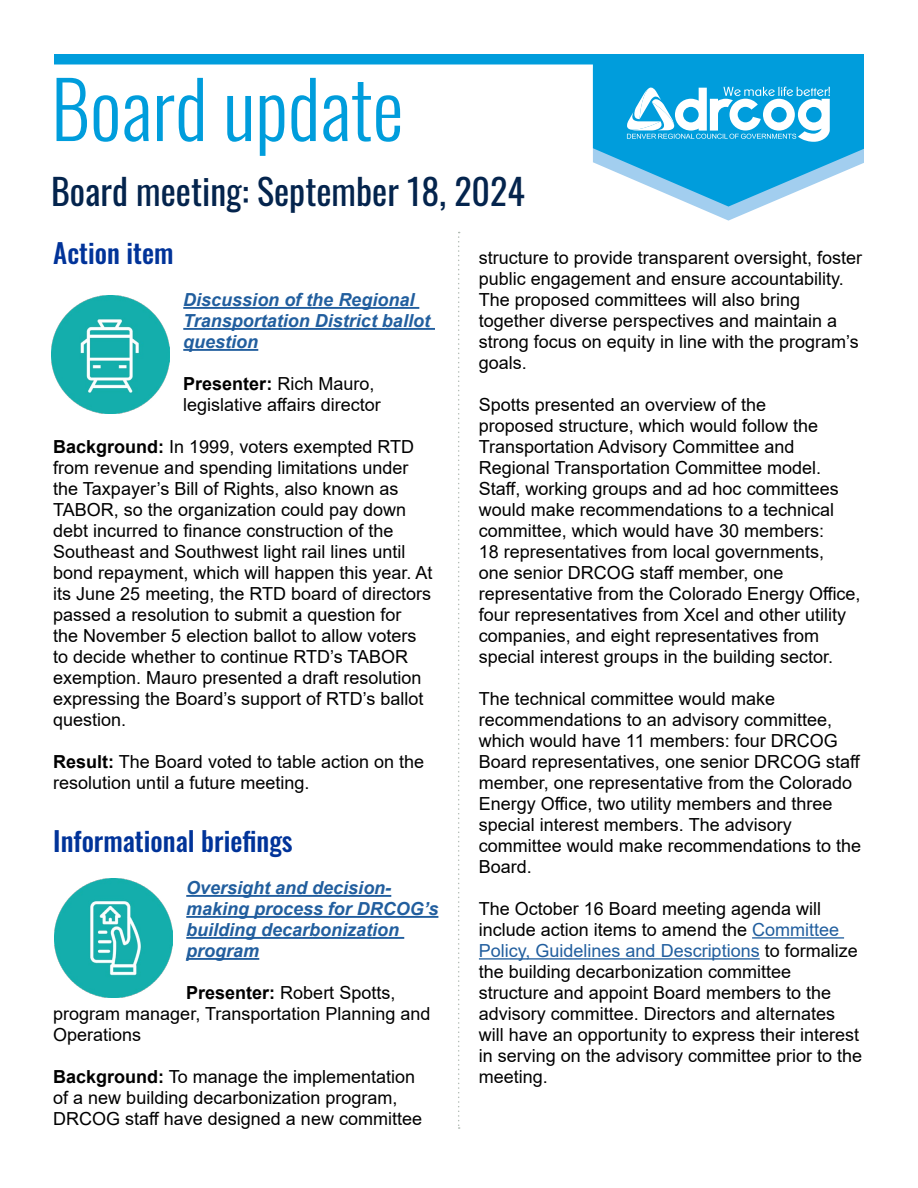
<style>
.page{position:relative;width:918px;height:1188px;background:#fff}
.page>*{position:absolute;margin:0;border:0;box-sizing:border-box;transform-origin:0 0}
.t1{font:300 78px "Oswald";color:#009ddc}
.t2{font:36px "Oswald";color:#04244d}
.t3{font:500 27px "Oswald";color:#039}
.t4{font:18px/21px "Arial";color:#000}
.t5{font:italic 700 18px/21px "Arial";color:#215e9e}
.s1{font-weight:700}
.s2{color:#215e9e}
</style>
<div class="page">
<hr style="left:183px;top:307px;width:236px;height:2px;background:#215e9e">
<hr style="left:183px;top:328px;width:252px;height:2px;background:#215e9e">
<hr style="left:183px;top:349px;width:75px;height:2px;background:#215e9e">
<hr style="left:186px;top:895px;width:205px;height:2px;background:#215e9e">
<hr style="left:186px;top:916px;width:252px;height:2px;background:#215e9e">
<hr style="left:186px;top:937px;width:218px;height:2px;background:#215e9e">
<hr style="left:186px;top:958px;width:73px;height:2px;background:#215e9e">
<hr style="left:752px;top:937px;width:92px;height:2px;background:#215e9e">
<hr style="left:479px;top:958px;width:281px;height:2px;background:#215e9e">
<svg style="left:458px;top:232px;width:2px;height:897px"></svg>
<div style="left:54px;top:54px;width:810px;height:11px;background:#009ddc"></div>
<svg style="left:593px;top:65px;width:271px;height:156px"></svg>
<img style="left:54px;top:879px;width:119px;height:119px">
<img style="left:51px;top:295px;width:119px;height:119px">
<h1 class="t1" style="left:51px;top:40px;width:354px">Board update</h1>
<p class="t2" style="left:51px;top:159px;width:475px">Board meeting: September 18, 2024</p>
<h2 class="t3" style="left:53px;top:239px;width:122px">Action item</h2>
<h3 class="t5" style="left:183px;top:290px;width:248px">Discussion of the Regional<br>Transportation District ballot question</h3>
<p class="t4" style="left:183px;top:373px;width:199px"><span class="s1">Presenter:</span> Rich Mauro, legislative affairs director</p>
<p class="t4" style="left:53px;top:436px;width:381px"><span class="s1">Background:</span> In 1999, voters exempted RTD from revenue and spending limitations under the Taxpayer’s Bill of Rights, also known as TABOR, so the organization could pay down debt incurred to finance construction of the Southeast and Southwest light rail lines until bond repayment, which will happen this year. At its June 25 meeting, the RTD board of directors passed a resolution to submit a question for<br>the November 5 election ballot to allow voters to decide whether to continue RTD’s TABOR exemption. Mauro presented a draft resolution expressing the Board’s support of RTD’s ballot question.</p>
<p class="t4" style="left:53px;top:751px;width:372px"><span class="s1">Result:</span> The Board voted to table action on the resolution until a future meeting.</p>
<h2 class="t3" style="left:53px;top:827px;width:241px">Informational briefings</h2>
<h3 class="t5" style="left:186px;top:878px;width:254px">Oversight and decision&shy;making process for DRCOG’s building decarbonization program</h3>
<p class="t4" style="left:53px;top:982px;width:379px;text-indent:133px"><span class="s1">Presenter:</span> Robert Spotts, program manager, Transportation Planning and<br>Operations</p>
<p class="t4" style="left:53px;top:1066px;width:370px"><span class="s1">Background:</span> To manage the implementation of a new building decarbonization program,<br>DRCOG staff have designed a new committee</p>
<p class="t4" style="left:479px;top:247px;width:385px">structure to provide transparent oversight, foster public engagement and ensure accountability.<br>The proposed committees will also bring together diverse perspectives and maintain a strong focus on equity in line with the program’s goals.</p>
<p class="t4" style="left:479px;top:394px;width:383px">Spotts presented an overview of the<br>proposed structure, which would follow the Transportation Advisory Committee and Regional Transportation Committee model.<br>Staff, working groups and ad hoc committees would make recommendations to a technical committee, which would have 30 members:<br>18 representatives from local governments,<br>one senior DRCOG staff member, one representative from the Colorado Energy Office, four representatives from Xcel and other utility companies, and eight representatives from special interest groups in the building sector.</p>
<p class="t4" style="left:479px;top:688px;width:384px">The technical committee would make recommendations to an advisory committee, which would have 11 members: four DRCOG Board representatives, one senior DRCOG staff member, one representative from the Colorado Energy Office, two utility members and three special interest members. The advisory committee would make recommendations to the Board.</p>
<p class="t4" style="left:479px;top:898px;width:385px">The October 16 Board meeting agenda will include action items to amend the <span class="s2">Committee Policy, Guidelines and Descriptions</span> to formalize the building decarbonization committee structure and appoint Board members to the advisory committee. Directors and alternates will have an opportunity to express their interest in serving on the advisory committee prior to the meeting.</p>
</div>
